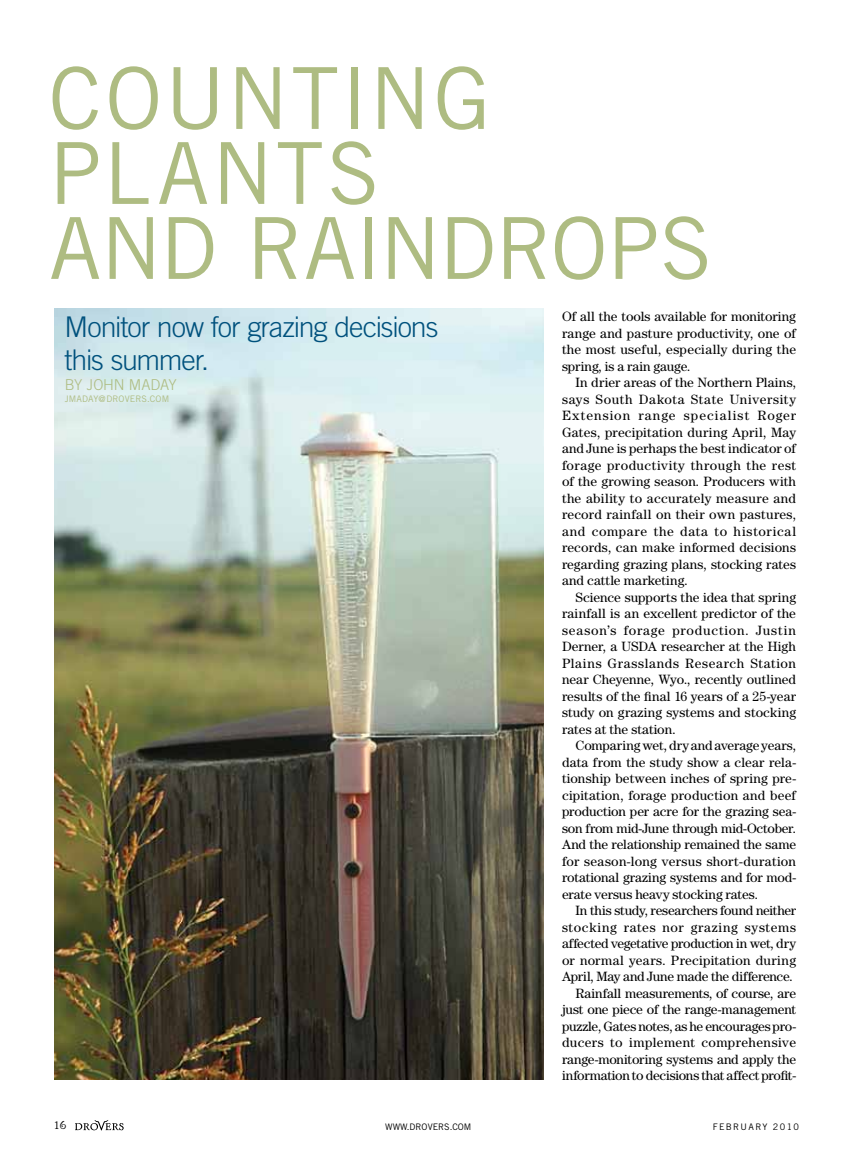
<style>
.page{position:relative;width:851px;height:1161px;background:#fff}
.page>*{position:absolute;margin:0;border:0;box-sizing:border-box;transform-origin:0 0}
.t1{font:85.5px/75px "Trade Gothic";letter-spacing:.005em;color:#aebc82}
.t2{font:300 28.5px/33px "Trade Gothic";letter-spacing:-.04em;color:#00517d}
.t3{font:300 15px "Trade Gothic";letter-spacing:-.015em;color:#aebc82}
.t4{font:13.5px/16.5px "Century";color:#000;text-align:justify}
.t5{font:13.5px "Handle Oldstyle Std";color:#000}
.t6{font:9px "Trade Gothic";letter-spacing:.01em;color:#aebc82}
.t7{font:9px "Trade Gothic";color:#000}
.t8{font:9px "Trade Gothic";letter-spacing:.15em;color:#000}
</style>
<div class="page">
<img style="left:54px;top:308px;width:490px;height:772px">
<svg style="left:75px;top:1120px;width:49px;height:11px"></svg>
<h1 class="t1" style="left:49px;top:60px;width:664px">COUNTING<br>PLANTS<br>AND RAINDROPS</h1>
<h2 class="t2" style="left:65px;top:310px;width:375px">Monitor now for grazing decisions this summer.</h2>
<p class="t3" style="left:65px;top:375px;width:113px">By john maday</p>
<p class="t6" style="left:65px;top:393px;width:106px">JMADAY@DROVERS.COM</p>
<p class="t4" style="left:562px;top:308px;width:235px">Of all the tools available for monitoring range and pasture productivity, one of the most useful, especially during the spring, is a rain gauge.</p>
<p class="t4" style="left:562px;top:374px;width:236px;text-indent:14px">In drier areas of the Northern Plains, says South Dakota State University Extension range specialist Roger Gates, precipitation during April, May and June is perhaps the best indicator of forage productivity through the rest of the growing season. Producers with the ability to accurately measure and record rainfall on their own pastures, and compare the data to historical records, can make informed decisions regarding grazing plans, stocking rates and cattle marketing.</p>
<p class="t4" style="left:562px;top:589px;width:235px;text-indent:14px">Science supports the idea that spring rainfall is an excellent predictor of the season’s forage production. Justin Derner, a USDA researcher at the High Plains Grasslands Research Station near Cheyenne, Wyo., recently outlined results of the final 16 years of a 25-year study on grazing systems and stocking rates at the station.</p>
<p class="t4" style="left:562px;top:737px;width:236px;text-indent:14px">Comparing wet, dry and average years, data from the study show a clear rela&shy;tionship between inches of spring pre&shy;cipitation, forage production and beef production per acre for the grazing sea&shy;son from mid-June through mid-October.<br>And the relationship remained the same for season-long versus short-duration rotational grazing systems and for mod&shy;erate versus heavy stocking rates.</p>
<p class="t4" style="left:562px;top:902px;width:235px;text-align:right">In this study, researchers found neither stocking rates nor grazing systems affected vegetative production in wet, dry or normal years. Precipitation during April, May and June made the difference.<br>Rainfall measurements, of course, are just one piece of the range-management puzzle, Gates notes, as he encourages pro&shy;ducers to implement comprehensive range-monitoring systems and apply the information to decisions that affect profit-</p>
<p class="t5" style="left:55px;top:1118px;width:14px">16</p>
<p class="t7" style="left:385px;top:1121px;width:88px">WWW.DROVERS.COM</p>
<p class="t8" style="left:712px;top:1121px;width:88px">FEBRUARY 2010</p>
</div>
